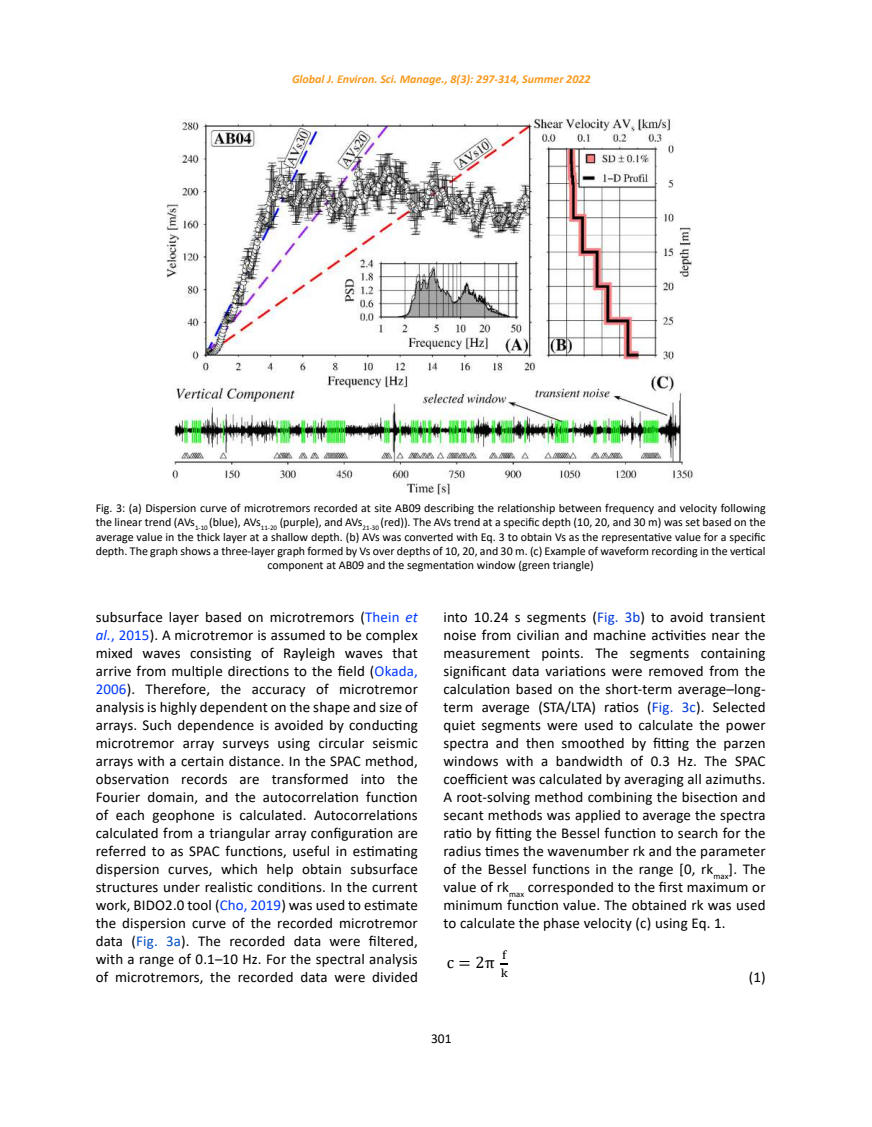
<style>
.page{position:relative;width:872px;height:1127px;background:#fff}
.page>*{position:absolute;margin:0;border:0;box-sizing:border-box;transform-origin:0 0}
.t1{font:16.5px "Cambria Math";color:#000}
.t2{font:15px/18px "Calibri";color:#000;text-align:justify}
.t3{font:13.5px "Calibri";color:#000}
.t4{font:12px/14.4px "Calibri";color:#000;text-align:center}
.t5{font:italic 700 12px "Calibri";color:#f8991d}
.t6{font:12px/18px "Cambria Math";color:#000}
.s1{font-size:18px}
.s2{color:#0038ff}
.s3{font-style:italic;color:#0038ff}
.s4{color:#004ec1}
.s5{color:#0039d9}
</style>
<div class="page">
<img style="left:166px;top:118px;width:528px;height:377px">
<p class="t5" style="left:292px;top:70px;width:300px">Global J. Environ. Sci. Manage., 8(3): 297-314, Summer 2022</p>
<p class="t4" style="left:96px;top:500px;width:671px">Fig. 3: (a) Dispersion curve of microtremors recorded at site AB09 describing the relationship between frequency and velocity following the linear trend (AVs<sub>1-10</sub> (blue), AVs<sub>11-20</sub> (purple), and AVs<sub>21-30</sub> (red)). The AVs trend at a specific depth (10, 20, and 30 m) was set based on the average value in the thick layer at a shallow depth. (b) AVs was converted with Eq. 3 to obtain Vs as the representative value for a specific depth. The graph shows a three-layer graph formed by Vs over depths of 10, 20, and 30 m. (c) Example of waveform recording in the vertical component at AB09 and the segmentation window (green triangle)</p>
<p class="t2" style="left:85px;top:506px;width:691px;line-height:18.8px;text-align:center">Fig<span class="s1">.</span> 3: (a) Dispersion curve of microtremors recorded at site AB09 describing the relationship between frequency and velocity following the linear trend (AVs<sub>1‐10</sub> (blue), AVs<sub>11‐20</sub> (purple), and AVs<sub>21‐30</sub> (red)). The AVs trend at a specific depth (10, 20, and 30 m) was set based on the average value in the thick layer at a shallow depth. (b) AVs</p>
<p class="t2" style="left:96px;top:607px;width:324px">subsurface layer based on microtremors (<span class="s2">Thein</span> <span class="s3">et al.</span><span class="s2">, 2015</span>). A microtremor is assumed to be complex mixed waves consisting of Rayleigh waves that arrive from multiple directions to the field (<span class="s2">Okada, 2006</span>). Therefore, the accuracy of microtremor analysis is highly dependent on the shape and size of arrays. Such dependence is avoided by conducting microtremor array surveys using circular seismic arrays with a certain distance. In the SPAC method, observation records are transformed into the Fourier domain, and the autocorrelation function of each geophone is calculated. Autocorrelations calculated from a triangular array configuration are referred to as SPAC functions, useful in estimating dispersion curves, which help obtain subsurface structures under realistic conditions. In the current work, BIDO2.0 tool (<span class="s2">Cho, 2019</span>) was used to estimate the dispersion curve of the recorded microtremor data (<span class="s4">Fig. 3a</span>). The recorded data were filtered, with a range of 0.1–10 Hz. For the spectral analysis of microtremors, the recorded data were divided</p>
<p class="t2" style="left:443px;top:607px;width:324px">into 10.24 s segments (<span class="s5">Fig. 3b</span>) to avoid transient noise from civilian and machine activities near the measurement points. The segments containing significant data variations were removed from the calculation based on the short-term average–long&shy;term average (STA/LTA) ratios (<span class="s5">Fig. 3c</span>). Selected quiet segments were used to calculate the power spectra and then smoothed by fitting the parzen windows with a bandwidth of 0.3 Hz. The SPAC coefficient was calculated by averaging all azimuths.<br>A root-solving method combining the bisection and secant methods was applied to average the spectra ratio by fitting the Bessel function to search for the radius times the wavenumber rk and the parameter of the Bessel functions in the range [0, rk<sub>max</sub>]. The value of rk<sub>max</sub> corresponded to the first maximum or minimum function value. The obtained rk was used to calculate the phase velocity (c) using Eq. 1.</p>
<p class="t1" style="left:447px;top:953px;width:49px">c=2π</p>
<p class="t6" style="left:501px;top:945px;width:9px">f k</p>
<p class="t2" style="left:749px;top:967px;width:18px">(1)</p>
<p class="t3" style="left:431px;top:1029px;width:22px">301</p>
</div>
